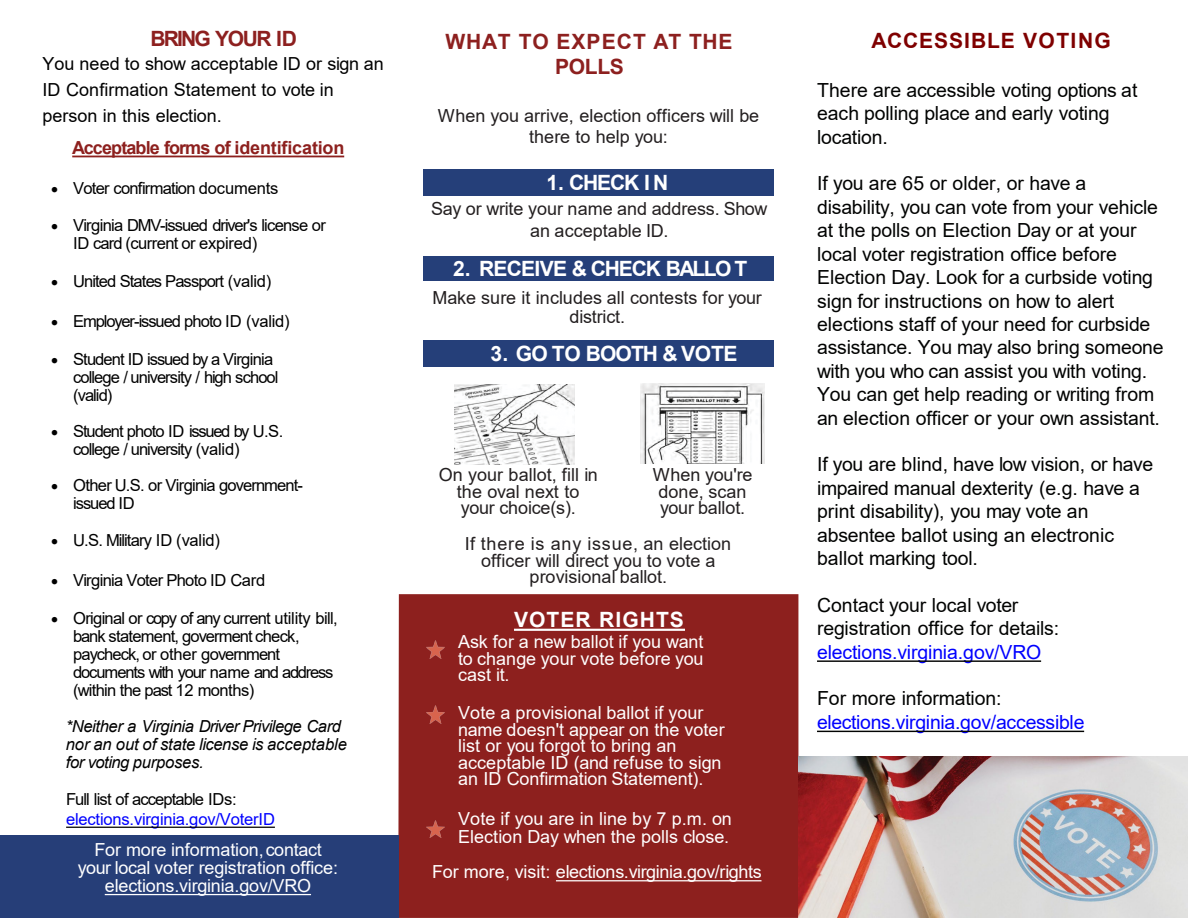
<style>
.page{position:relative;width:1188px;height:918px;background:#fff}
.page>*{position:absolute;margin:0;border:0;box-sizing:border-box;transform-origin:0 0}
.t1{font:700 21px "Arial";letter-spacing:-.04em;color:#fff}
.t2{font:700 21px/25.2px "Arial";letter-spacing:.035em;color:#8d201f;text-align:center}
.t3{font:700 21px "Arial";letter-spacing:.045em;color:#7f0000}
.t4{font:700 21px "Arial";letter-spacing:-.075em;color:#8d201f}
.t5{font:700 21px "Arial";letter-spacing:.05em;color:#fff}
.t6{font:19.5px/23.4px "Arial";letter-spacing:-.01em;color:#020302}
.t7{font:19.5px/23.4px "Arial";letter-spacing:-.01em;color:#00f}
.t8{font:18px/16.5px "Arial";letter-spacing:-.005em;color:#fff;text-align:center}
.t9{font:18px/16.5px "Arial";color:#231f20;text-align:center}
.t10{font:18px/26px "Arial";color:#000}
.t11{font:700 18px "Arial";letter-spacing:-.045em;color:#8d201e}
.t12{font:16.5px/18px "Arial";letter-spacing:-.05em;color:#000}
.t13{font:italic 16.5px/18px "Arial";letter-spacing:-.025em;color:#000}
.t14{font:16.5px "Arial";letter-spacing:-.015em;color:#00f}
.s1{color:#00f}
.s2{color:#020302}
</style>
<div class="page">
<div style="left:423px;top:169px;width:351px;height:26px;background:#253f79"></div>
<div style="left:423px;top:340px;width:351px;height:26px;background:#253f79"></div>
<img style="left:455px;top:385px;width:120px;height:80px">
<img style="left:640px;top:384px;width:125px;height:79px">
<div style="left:423px;top:257px;width:351px;height:24px;background:#253f79"></div>
<div style="left:398px;top:594px;width:400px;height:324px;background:#8d201e"></div>
<img style="left:426px;top:641px;width:19px;height:17px">
<img style="left:426px;top:706px;width:19px;height:18px">
<img style="left:798px;top:756px;width:390px;height:162px">
<div style="left:0;top:835px;width:398px;height:83px;background:#263e78"></div>
<svg style="left:817px;top:660px;width:224px;height:2px"></svg>
<svg style="left:817px;top:731px;width:267px;height:1px"></svg>
<svg style="left:105px;top:894px;width:206px;height:1px"></svg>
<img style="left:426px;top:820px;width:19px;height:18px">
<svg style="left:514px;top:629px;width:171px;height:2px"></svg>
<svg style="left:556px;top:880px;width:206px;height:1px"></svg>
<svg style="left:72px;top:156px;width:272px;height:1px"></svg>
<svg style="left:66px;top:827px;width:209px;height:1px"></svg>
<p class="t4" style="left:150px;top:23px;width:148px">BRING YOUR ID</p>
<p class="t10" style="left:42px;top:51px;width:343px">You need to show acceptable ID or sign an<br>ID Confirmation Statement to vote in person in this election.</p>
<p class="t11" style="left:72px;top:135px;width:274px">Acceptable forms of identification</p>
<p class="t12" style="left:51px;top:179px;width:229px">• Voter confirmation documents</p>
<p class="t12" style="left:73px;top:216px;width:255px;text-indent:-22px">• Virginia DMV-issued driver's license or<br>ID card (current or expired)</p>
<p class="t12" style="left:51px;top:272px;width:222px">• United States Passport (valid)</p>
<p class="t12" style="left:51px;top:312px;width:240px">• Employer-issued photo ID (valid)</p>
<p class="t12" style="left:73px;top:350px;width:207px;text-indent:-22px">• Student ID issued by a Virginia college / university / high school (valid)</p>
<p class="t12" style="left:73px;top:422px;width:212px;text-indent:-22px">• Student photo ID issued by U.S. college / university (valid)</p>
<p class="t12" style="left:73px;top:476px;width:231px;text-indent:-22px">• Other U.S. or Virginia government&shy;issued ID</p>
<p class="t12" style="left:51px;top:531px;width:170px">• U.S. Military ID (valid)</p>
<p class="t12" style="left:51px;top:571px;width:216px">• Virginia Voter Photo ID Card</p>
<p class="t12" style="left:73px;top:609px;width:266px;text-indent:-22px">• Original or copy of any current utility bill, bank statement, goverment check, paycheck, or other government documents with your name and address (within the past 12 months)</p>
<p class="t13" style="left:66px;top:717px;width:283px">*Neither a Virginia Driver Privilege Card nor an out of state license is acceptable for voting purposes.</p>
<p class="t12" style="left:66px;top:790px;width:172px">Full list of acceptable IDs:</p>
<p class="t14" style="left:66px;top:808px;width:210px">elections.virginia.gov/VoterID</p>
<p class="t8" style="left:78px;top:841px;width:262px;line-height:18px">For more information,contact your local voter registration office: elections.virginia.gov/VRO</p>
<p class="t2" style="left:445px;top:29px;width:288px">WHAT TO EXPECT AT THE<br>POLLS</p>
<p class="t9" style="left:438px;top:104px;width:323px;line-height:21.6px">When you arrive, election officers will be there to help you:</p>
<p class="t1" style="left:546px;top:168px;width:123px">1. CHECK I N</p>
<p class="t9" style="left:431px;top:198px;width:338px;line-height:21.6px">Say or write your name and address. Show an acceptable ID.</p>
<p class="t1" style="left:453px;top:254px;width:296px">2. RECEIVE &amp; CHECK BALLO T</p>
<p class="t9" style="left:433px;top:288px;width:331px;line-height:19.5px">Make sure it includes all contests for your district.</p>
<p class="t1" style="left:491px;top:339px;width:248px">3. GO TO BOOTH &amp; VOTE</p>
<p class="t9" style="left:439px;top:467px;width:161px">On your ballot, fill in the oval next to your choice(s).</p>
<p class="t9" style="left:653px;top:467px;width:101px">When you're done, scan your ballot.</p>
<p class="t9" style="left:465px;top:536px;width:268px">If there is any issue, an election officer will direct you to vote a provisional ballot.</p>
<p class="t5" style="left:514px;top:604px;width:171px">VOTER RIGHTS</p>
<p class="t8" style="left:458px;top:634px;width:247px;text-align:justify">Ask for a new ballot if you want to change your vote before you cast it.</p>
<p class="t8" style="left:458px;top:705px;width:268px;text-align:left">Vote a provisional ballot if your name doesn't appear on the voter list or you forgot to bring an acceptable ID (and refuse to sign an ID Confirmation Statement).</p>
<p class="t8" style="left:458px;top:810px;width:275px">Vote if you are in line by 7 p.m. on</p>
<p class="t8" style="left:458px;top:828px;width:273px">Election Day when the polls close.</p>
<p class="t8" style="left:432px;top:863px;width:331px">For more, visit: elections.virginia.gov/rights</p>
<p class="t3" style="left:872px;top:26px;width:241px">ACCESSIBLE VOTING</p>
<p class="t6" style="left:817px;top:78px;width:322px">There are accessible voting options at each polling place and early voting location.</p>
<p class="t6" style="left:817px;top:172px;width:348px">If you are 65 or older, or have a disability, you can vote from your vehicle at the polls on Election Day or at your local voter registration office before Election Day. Look for a curbside voting sign for instructions on how to alert elections staff of your need for curbside assistance. You may also bring someone with you who can assist you with voting.<br>You can get help reading or writing from an election officer or your own assistant.</p>
<p class="t6" style="left:817px;top:453px;width:338px">If you are blind, have low vision, or have impaired manual dexterity (e.g. have a print disability), you may vote an absentee ballot using an electronic ballot marking tool.</p>
<p class="t6" style="left:817px;top:593px;width:244px">Contact your local voter registration office for details: <span class="s1">elections.virginia.gov/VRO</span></p>
<p class="t7" style="left:817px;top:687px;width:269px"><span class="s2">For more information: </span>elections.virginia.gov/accessible</p>
</div>
